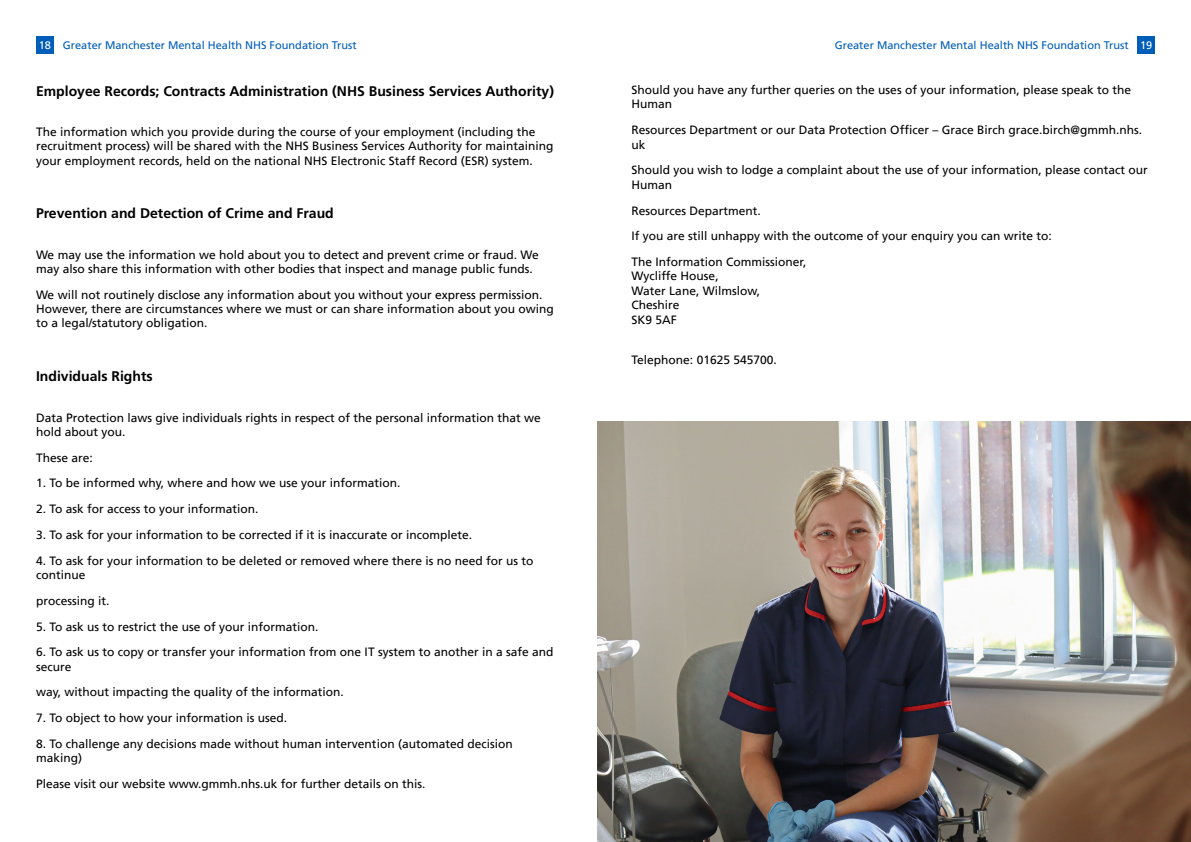
<style>
.page{position:relative;width:1191px;height:842px;background:#fff}
.page>*{position:absolute;margin:0;border:0;box-sizing:border-box;transform-origin:0 0}
.t1{font:700 14px "Frutiger LT Pro";color:#000}
.t2{font:12px/14.4px "Frutiger";color:#000}
.t3{font:11px "Frutiger";color:#005eb8}
.s1{color:#fff}
</style>
<div class="page">
<div style="left:36px;top:36px;width:18px;height:18px;background:#005eb8"></div>
<div style="left:1137px;top:36px;width:18px;height:18px;background:#005eb8"></div>
<img style="left:597px;top:422px;width:594px;height:420px">
<p class="t3" style="left:39px;top:39px;width:320px"><span class="s1">18</span> Greater Manchester Mental Health NHS Foundation Trust</p>
<p class="t3" style="left:835px;top:39px;width:319px">Greater Manchester Mental Health NHS Foundation Trust <span class="s1">19</span></p>
<p class="t1" style="left:36px;top:82px;width:519px">Employee Records; Contracts Administration (NHS Business Services Authority)</p>
<p class="t2" style="left:36px;top:124px;width:519px">The information which you provide during the course of your employment (including the recruitment process) will be shared with the NHS Business Services Authority for maintaining your employment records, held on the national NHS Electronic Staff Record (ESR) system.</p>
<p class="t2" style="left:631px;top:83px;width:501px">Should you have any further queries on the uses of your information, please speak to the<br>Human</p>
<p class="t2" style="left:631px;top:123px;width:512px">Resources Department or our Data Protection Officer – Grace Birch grace.birch@gmmh.nhs. uk</p>
<p class="t2" style="left:631px;top:163px;width:518px">Should you wish to lodge a complaint about the use of your information, please contact our<br>Human</p>
<p class="t2" style="left:631px;top:198px;width:422px;line-height:25.7px">Resources Department.<br>If you are still unhappy with the outcome of your enquiry you can write to:<br>The Information Commissioner,</p>
<p class="t2" style="left:631px;top:269px;width:130px">Wycliffe House,<br>Water Lane, Wilmslow,<br>Cheshire<br>SK9 5AF</p>
<p class="t2" style="left:631px;top:352px;width:147px">Telephone: 01625 545700.</p>
<p class="t1" style="left:36px;top:205px;width:299px">Prevention and Detection of Crime and Fraud</p>
<p class="t2" style="left:36px;top:247px;width:504px">We may use the information we hold about you to detect and prevent crime or fraud. We may also share this information with other bodies that inspect and manage public funds.</p>
<p class="t2" style="left:36px;top:287px;width:519px">We will not routinely disclose any information about you without your express permission.<br>However, there are circumstances where we must or can share information about you owing to a legal/statutory obligation.</p>
<p class="t1" style="left:36px;top:368px;width:118px">Individuals Rights</p>
<p class="t2" style="left:36px;top:410px;width:506px">Data Protection laws give individuals rights in respect of the personal information that we hold about you.</p>
<p class="t2" style="left:36px;top:450px;width:58px">These are:</p>
<p class="t2" style="left:36px;top:476px;width:366px">1. To be informed why, where and how we use your information.</p>
<p class="t2" style="left:36px;top:502px;width:224px">2. To ask for access to your information.</p>
<p class="t2" style="left:36px;top:527px;width:437px">3. To ask for your information to be corrected if it is inaccurate or incomplete.</p>
<p class="t2" style="left:36px;top:553px;width:499px">4. To ask for your information to be deleted or removed where there is no need for us to continue</p>
<p class="t2" style="left:36px;top:593px;width:75px">processing it.</p>
<p class="t2" style="left:36px;top:619px;width:284px">5. To ask us to restrict the use of your information.</p>
<p class="t2" style="left:36px;top:645px;width:519px">6. To ask us to copy or transfer your information from one IT system to another in a safe and secure</p>
<p class="t2" style="left:36px;top:685px;width:309px">way, without impacting the quality of the information.</p>
<p class="t2" style="left:36px;top:711px;width:253px">7. To object to how your information is used.</p>
<p class="t2" style="left:36px;top:736px;width:478px">8. To challenge any decisions made without human intervention (automated decision making)</p>
<p class="t2" style="left:36px;top:777px;width:391px">Please visit our website www.gmmh.nhs.uk for further details on this.</p>
</div>
